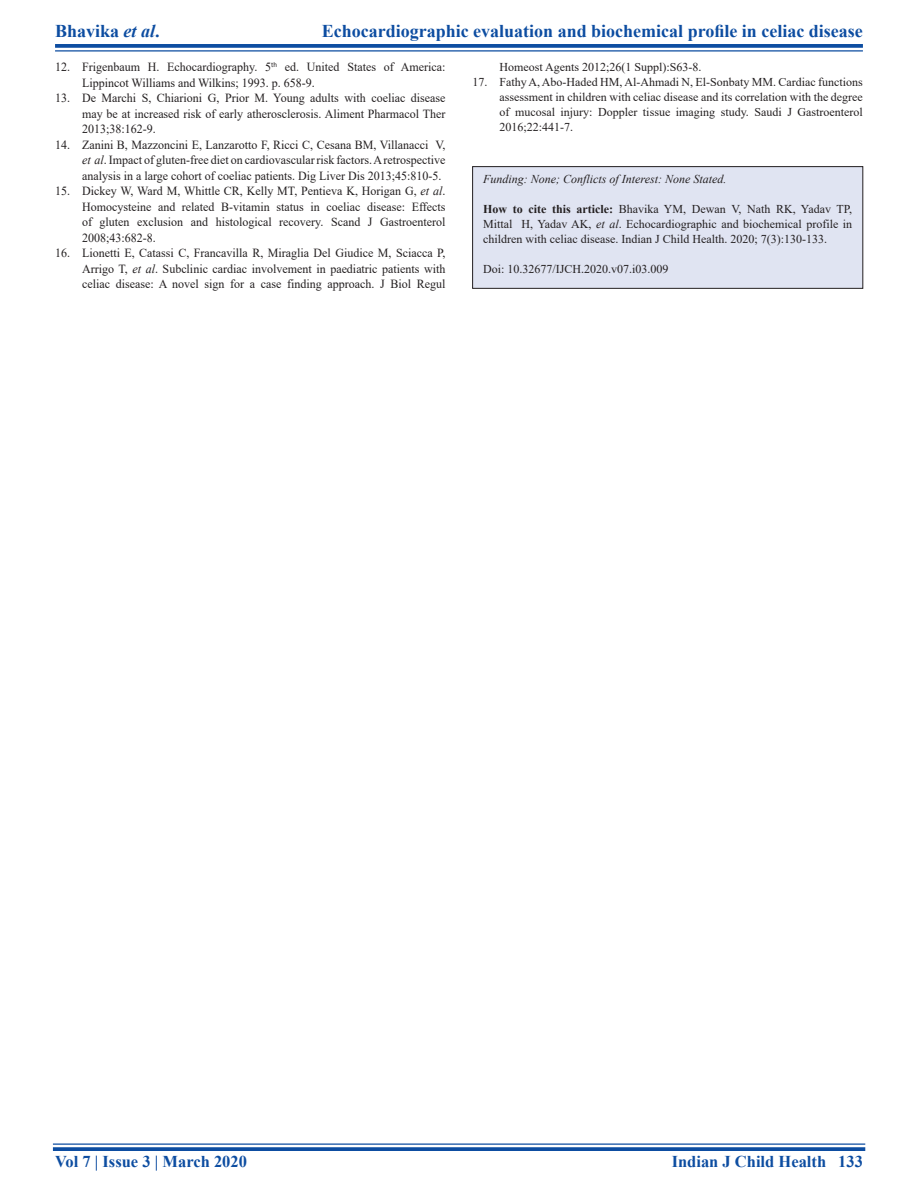
<style>
.page{position:relative;width:918px;height:1188px;background:#fff}
.page>*{position:absolute;margin:0;border:0;box-sizing:border-box;transform-origin:0 0}
.t1{font:700 18px "Times New Roman";color:#0d4da1}
.t2{font:700 16.5px "Times New Roman";color:#0d4da1}
.REF{font:12.45px/15.6px "Times New Roman";color:#231f20;text-align:justify}
.REF-2{font:12px/15px "Times New Roman";color:#231f20;text-align:justify}
.SRC{font:12px/15px "Times New Roman";color:#231f20;text-align:justify}
.SRC-2{font:italic 12px "Times New Roman";color:#231f20}
.s1{font-style:italic}
.s2{font-weight:700}
</style>
<div class="page">
<svg style="left:55px;top:44px;width:808px;height:4px;background:#1b57a6"></svg>
<hr style="left:55px;top:50px;width:808px;height:2px;background:#0d4da1">
<hr style="left:53px;top:1143px;width:812px;height:2px;background:#0d4da1">
<svg style="left:53px;top:1147px;width:812px;height:4px;background:#1b57a6"></svg>
<div style="left:473px;top:167px;width:390px;height:121px;background:#e0e4f2"></div>
<h1 class="t1" style="left:55px;top:18px;width:106px">Bhavika <span class="s1">et al</span>.</h1>
<h1 class="t1" style="left:322px;top:18px;width:543px">Echocardiographic evaluation and biochemical profile in celiac disease</h1>
<p class="REF" style="left:82px;top:59px;width:365px;text-indent:-27px">12. Frigenbaum H. Echocardiography. 5<sup>th</sup> ed. United States of America:<br>Lippincot Williams and Wilkins; 1993. p. 658-9.</p>
<p class="REF" style="left:82px;top:90px;width:365px;text-indent:-27px">13. De Marchi S, Chiarioni G, Prior M. Young adults with coeliac disease may be at increased risk of early atherosclerosis. Aliment Pharmacol Ther 2013;38:162-9.</p>
<p class="REF" style="left:82px;top:136px;width:365px;text-indent:-27px">14. Zanini B, Mazzoncini E, Lanzarotto F, Ricci C, Cesana BM, Villanacci V, <span class="s1">et al</span>. Impact of gluten-free diet on cardiovascular risk factors. A retrospective analysis in a large cohort of coeliac patients. Dig Liver Dis 2013;45:810-5.</p>
<p class="REF" style="left:82px;top:183px;width:365px;text-indent:-27px">15. Dickey W, Ward M, Whittle CR, Kelly MT, Pentieva K, Horigan G, <span class="s1">et al</span>.<br>Homocysteine and related B-vitamin status in coeliac disease: Effects of gluten exclusion and histological recovery. Scand J Gastroenterol 2008;43:682-8.</p>
<p class="REF" style="left:82px;top:245px;width:365px;text-indent:-27px">16. Lionetti E, Catassi C, Francavilla R, Miraglia Del Giudice M, Sciacca P, Arrigo T, <span class="s1">et al</span>. Subclinic cardiac involvement in paediatric patients with celiac disease: A novel sign for a case finding approach. J Biol Regul</p>
<p class="REF-2" style="left:500px;top:59px;width:204px">Homeost Agents 2012;26(1 Suppl):S63-8.</p>
<p class="REF-2" style="left:500px;top:74px;width:365px;text-indent:-27px">17. Fathy A,Abo-Haded HM,Al-Ahmadi N, El-Sonbaty MM. Cardiac functions assessment in children with celiac disease and its correlation with the degree of mucosal injury: Doppler tissue imaging study. Saudi J Gastroenterol 2016;22:441-7.</p>
<p class="SRC-2" style="left:483px;top:171px;width:245px">Funding: None; Conflicts of Interest: None Stated.</p>
<p class="SRC" style="left:483px;top:201px;width:370px"><span class="s2">How to cite this article:</span> Bhavika YM, Dewan V, Nath RK, Yadav TP, Mittal H, Yadav AK, <span class="s1">et al</span>. Echocardiographic and biochemical profile in children with celiac disease. Indian J Child Health. 2020; 7(3):130-133.</p>
<p class="SRC" style="left:483px;top:261px;width:187px">Doi: 10.32677/IJCH.2020.v07.i03.009</p>
<h2 class="t2" style="left:55px;top:1150px;width:193px">Vol 7 | Issue 3 | March 2020</h2>
<h2 class="t2" style="left:672px;top:1150px;width:193px">Indian J Child Health 133</h2>
</div>
